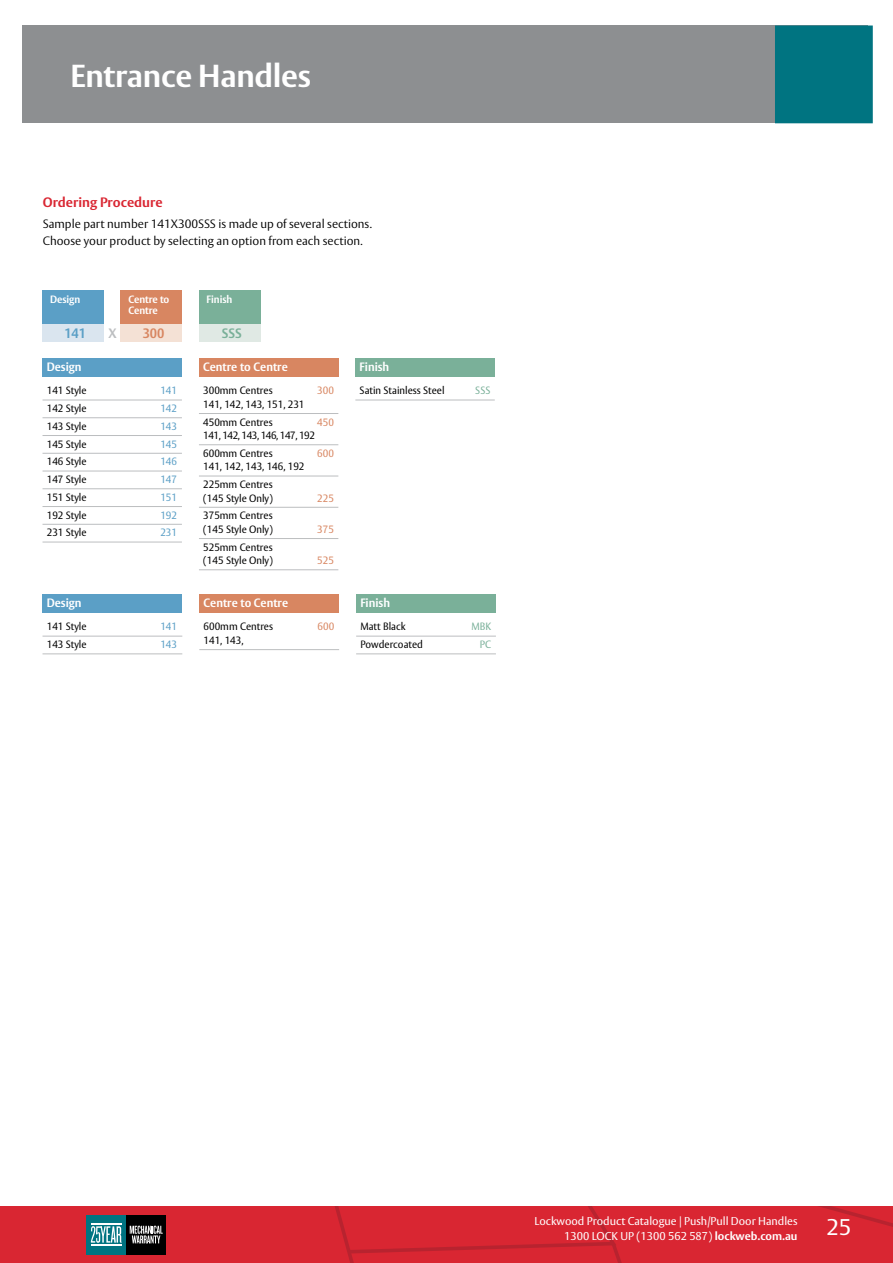
<style>
.page{position:relative;width:893px;height:1263px;background:#fff}
.page>*{position:absolute;margin:0;border:0;box-sizing:border-box;transform-origin:0 0}
.t1{font:700 31.5px "ASSA Vesta";letter-spacing:-.01em;color:#fff}
.t2{font:22.5px "ASSA Vesta";color:#fff}
.t3{font:700 13.5px "ASSA Vesta";color:#d92632}
.t4{font:700 13.5px "ASSA Vesta";color:#5b9fc6;scale:.95 1}
.t5{font:700 13.5px "ASSA Vesta";color:#d88661;scale:.95 1}
.t6{font:700 13.5px "ASSA Vesta";color:#7ab099;scale:.95 1}
.t7{font:700 13.5px "ASSA Vesta";color:#bcbec0;scale:.95 1}
.t8{font:300 12px/16.8px "ASSA Vesta";color:#000}
.t9{font:700 12px "ASSA Vesta";color:#fff;scale:.95 1}
.t10{font:11.25px/15px "ASSA Vesta";color:#fff;text-align:right}
.t11{font:10.5px/17.7px "ASSA Vesta";color:#000;scale:.95 1}
.t12{font:10.5px/17.7px "ASSA Vesta";letter-spacing:-.04em;color:#000;scale:.95 1}
.t13{font:10.5px "ASSA Vesta";color:#5b9fc6;scale:.95 1}
.t14{font:700 10.5px/11.2px "ASSA Vesta";letter-spacing:-.01em;color:#fff;scale:.95 1}
.t15{font:10.5px "ASSA Vesta";color:#d88661;scale:.95 1}
.t16{font:10.5px "ASSA Vesta";color:#7ab099;scale:.95 1}
.s1{font-weight:700}
</style>
<div class="page">
<div style="left:22px;top:26px;width:846px;height:97px;background:#8d8f91"></div>
<div style="left:775px;top:26px;width:98px;height:97px;background:#007481"></div>
<svg style="left:0;top:1206px;width:893px;height:57px;background:#cd2934"></svg>
<hr style="left:91px;top:1224px;width:31px;height:1px;background:#fff">
<hr style="left:91px;top:1244px;width:31px;height:1px;background:#fff">
<hr style="left:43px;top:636px;width:139px;height:1px;background:#bcbec0">
<hr style="left:43px;top:653px;width:139px;height:1px;background:#bcbec0">
<div style="left:43px;top:594px;width:139px;height:19px;background:#5b9fc6"></div>
<hr style="left:199px;top:649px;width:140px;height:1px;background:#bcbec0">
<div style="left:199px;top:594px;width:140px;height:19px;background:#d88661"></div>
<hr style="left:356px;top:636px;width:140px;height:1px;background:#bcbec0">
<hr style="left:356px;top:653px;width:140px;height:1px;background:#bcbec0">
<div style="left:356px;top:594px;width:140px;height:19px;background:#7ab099"></div>
<div style="left:43px;top:291px;width:61px;height:51px;background:#5b9fc6"></div>
<div style="left:43px;top:324px;width:61px;height:18px;background:#dae5ef"></div>
<div style="left:121px;top:291px;width:61px;height:51px;background:#d88661"></div>
<div style="left:121px;top:324px;width:61px;height:18px;background:#f4e1d5"></div>
<div style="left:199px;top:291px;width:61px;height:51px;background:#7ab099"></div>
<div style="left:199px;top:324px;width:61px;height:18px;background:#e0e9e4"></div>
<hr style="left:43px;top:400px;width:139px;height:1px;background:#bcbec0">
<hr style="left:43px;top:417px;width:139px;height:1px;background:#bcbec0">
<hr style="left:43px;top:435px;width:139px;height:1px;background:#bcbec0">
<hr style="left:43px;top:453px;width:139px;height:1px;background:#bcbec0">
<hr style="left:43px;top:471px;width:139px;height:1px;background:#bcbec0">
<hr style="left:43px;top:488px;width:139px;height:1px;background:#bcbec0">
<hr style="left:43px;top:506px;width:139px;height:1px;background:#bcbec0">
<hr style="left:43px;top:524px;width:139px;height:1px;background:#bcbec0">
<hr style="left:43px;top:542px;width:139px;height:1px;background:#bcbec0">
<div style="left:43px;top:358px;width:139px;height:19px;background:#5b9fc6"></div>
<hr style="left:199px;top:413px;width:139px;height:1px;background:#bcbec0">
<hr style="left:199px;top:444px;width:139px;height:1px;background:#bcbec0">
<hr style="left:199px;top:476px;width:139px;height:1px;background:#bcbec0">
<hr style="left:199px;top:507px;width:139px;height:1px;background:#bcbec0">
<hr style="left:199px;top:538px;width:139px;height:1px;background:#bcbec0">
<hr style="left:199px;top:569px;width:139px;height:1px;background:#bcbec0">
<div style="left:199px;top:358px;width:139px;height:19px;background:#d88661"></div>
<hr style="left:355px;top:400px;width:140px;height:1px;background:#bcbec0">
<div style="left:355px;top:358px;width:140px;height:19px;background:#7ab099"></div>
<h1 class="t1" style="left:70px;top:56px;width:242px">Entrance Handles</h1>
<p class="t3" style="left:43px;top:194px;width:121px">Ordering Procedure</p>
<p class="t8" style="left:43px;top:216px;width:331px">Sample part number 141X300SSS is made up of several sections.<br>Choose your product by selecting an option from each section.</p>
<p class="t14" style="left:50px;top:294px;width:34px">Design</p>
<p class="t4" style="left:64px;top:325px;width:24px">141</p>
<p class="t7" style="left:109px;top:325px;width:10px">X</p>
<p class="t14" style="left:128px;top:294px;width:45px">Centre to<br>Centre</p>
<p class="t5" style="left:143px;top:325px;width:24px">300</p>
<p class="t9" style="left:47px;top:360px;width:38px">Design</p>
<p class="t11" style="left:47px;top:382px;width:43px">141 Style</p>
<p class="t13" style="left:160px;top:384px;width:19px">141</p>
<p class="t11" style="left:47px;top:400px;width:43px">142 Style</p>
<p class="t13" style="left:160px;top:402px;width:19px">142</p>
<p class="t11" style="left:47px;top:418px;width:43px">143 Style</p>
<p class="t13" style="left:160px;top:420px;width:19px">143</p>
<p class="t11" style="left:47px;top:435px;width:43px">145 Style</p>
<p class="t13" style="left:160px;top:438px;width:19px">145</p>
<p class="t11" style="left:47px;top:453px;width:43px">146 Style</p>
<p class="t13" style="left:160px;top:455px;width:19px">146</p>
<p class="t11" style="left:47px;top:471px;width:43px">147 Style</p>
<p class="t13" style="left:160px;top:473px;width:19px">147</p>
<p class="t11" style="left:47px;top:489px;width:43px">151 Style</p>
<p class="t13" style="left:160px;top:491px;width:19px">151</p>
<p class="t11" style="left:47px;top:506px;width:43px">192 Style</p>
<p class="t13" style="left:160px;top:509px;width:19px">192</p>
<p class="t11" style="left:47px;top:524px;width:43px">231 Style</p>
<p class="t13" style="left:160px;top:526px;width:19px">231</p>
<p class="t9" style="left:47px;top:596px;width:38px">Design</p>
<p class="t11" style="left:47px;top:618px;width:43px">141 Style</p>
<p class="t13" style="left:160px;top:620px;width:19px">141</p>
<p class="t11" style="left:47px;top:636px;width:43px">143 Style</p>
<p class="t13" style="left:160px;top:638px;width:19px">143</p>
<p class="t14" style="left:206px;top:294px;width:29px">Finish</p>
<p class="t6" style="left:222px;top:325px;width:22px">SSS</p>
<p class="t9" style="left:203px;top:360px;width:91px">Centre to Centre</p>
<p class="t11" style="left:203px;top:382px;width:75px">300mm Centres</p>
<p class="t15" style="left:317px;top:384px;width:19px">300</p>
<p class="t11" style="left:203px;top:396px;width:108px">141, 142, 143, 151, 231<br>450mm Centres</p>
<p class="t15" style="left:317px;top:416px;width:19px">450</p>
<p class="t12" style="left:203px;top:427px;width:119px">141, 142, 143, 146, 147, 192<br>600mm Centres</p>
<p class="t15" style="left:317px;top:447px;width:19px">600</p>
<p class="t11" style="left:203px;top:458px;width:108px">141, 142, 143, 146, 192<br>225mm Centres</p>
<p class="t11" style="left:203px;top:489px;width:75px">(145 Style Only)</p>
<p class="t15" style="left:317px;top:492px;width:19px">225</p>
<p class="t11" style="left:203px;top:509px;width:75px;line-height:13.5px">375mm Centres (145 Style Only)</p>
<p class="t15" style="left:317px;top:523px;width:19px">375</p>
<p class="t11" style="left:203px;top:541px;width:75px;line-height:13.5px">525mm Centres (145 Style Only)</p>
<p class="t15" style="left:317px;top:554px;width:19px">525</p>
<p class="t9" style="left:204px;top:596px;width:91px">Centre to Centre</p>
<p class="t11" style="left:204px;top:618px;width:75px">600mm Centres</p>
<p class="t15" style="left:318px;top:620px;width:19px">600</p>
<p class="t11" style="left:204px;top:632px;width:44px">141, 143,</p>
<p class="t9" style="left:360px;top:360px;width:33px">Finish</p>
<p class="t11" style="left:360px;top:382px;width:91px">Satin Stainless Steel</p>
<p class="t16" style="left:475px;top:384px;width:17px">SSS</p>
<p class="t9" style="left:360px;top:596px;width:33px">Finish</p>
<p class="t11" style="left:360px;top:618px;width:49px">Matt Black</p>
<p class="t16" style="left:471px;top:620px;width:22px">MBK</p>
<p class="t11" style="left:360px;top:636px;width:67px">Powdercoated</p>
<p class="t16" style="left:480px;top:638px;width:13px">PC</p>
<p class="t10" style="left:534px;top:1214px;width:265px">Lockwood Product Catalogue | Push/Pull Door Handles<br>1300 LOCK UP (1300 562 587) <span class="s1">lockweb.com.au</span></p>
<h2 class="t2" style="left:827px;top:1214px;width:26px">25</h2>
</div>
